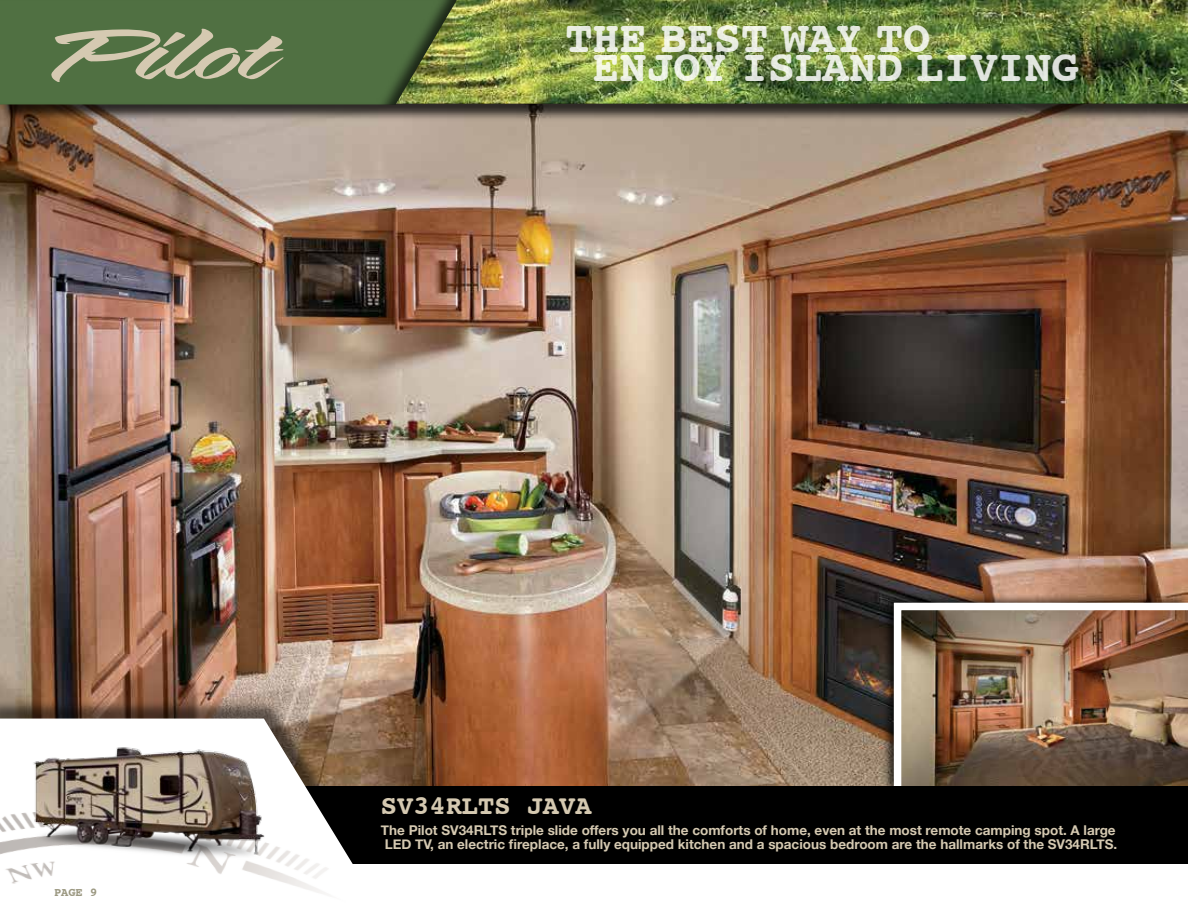
<style>
.page{position:relative;width:1188px;height:918px;background:#fff}
.page>*{position:absolute;margin:0;border:0;box-sizing:border-box;transform-origin:0 0}
.t1{font:700 45px "Courier";color:#fff}
.t2{font:700 27px "Courier";color:#d5c9b1}
.t3{font:700 13.5px/13.5px "Helvetica Neue";color:#d5c9b1}
.t4{font:700 12px "Courier";color:#9b9881}
</style>
<div class="page">
<img style="left:0;top:105px;width:1188px;height:681px">
<div style="left:881px;top:593px;width:307px;height:202px;background:#000;opacity:.75"></div>
<img style="left:890px;top:599px;width:298px;height:187px">
<div style="left:0;top:786px;width:1188px;height:78px;background:#000"></div>
<div style="left:0;top:699px;width:368px;height:164px;background:#000;opacity:.5"></div>
<svg style="left:0;top:719px;width:354px;height:145px"></svg>
<img style="left:0;top:794px;width:352px;height:100px">
<img style="left:14px;top:743px;width:264px;height:132px">
<div style="left:1px;top:0;width:1187px;height:122px;background:#000;opacity:.75"></div>
<img style="left:467px;top:0;width:721px;height:104px">
<div style="left:0;top:0;width:467px;height:105px;background:#000;opacity:.67"></div>
<svg style="left:51px;top:29px;width:247px;height:60px;background:#778a62"></svg>
<h1 class="t1" style="left:566px;top:2px;width:366px">THE BEST WAY TO</h1>
<h1 class="t1" style="left:593px;top:30px;width:488px">ENJOY ISLAND LIVING</h1>
<p class="t4" style="left:54px;top:882px;width:45px">PAGE 9</p>
<h2 class="t2" style="left:381px;top:784px;width:212px">SV34RLTS JAVA</h2>
<p class="t3" style="left:381px;top:823px;width:738px">The Pilot SV34RLTS triple slide offers you all the comforts of home, even at the most remote camping spot. A large<br>LED TV, an electric fireplace, a fully equipped kitchen and a spacious bedroom are the hallmarks of the SV34RLTS.</p>
</div>
